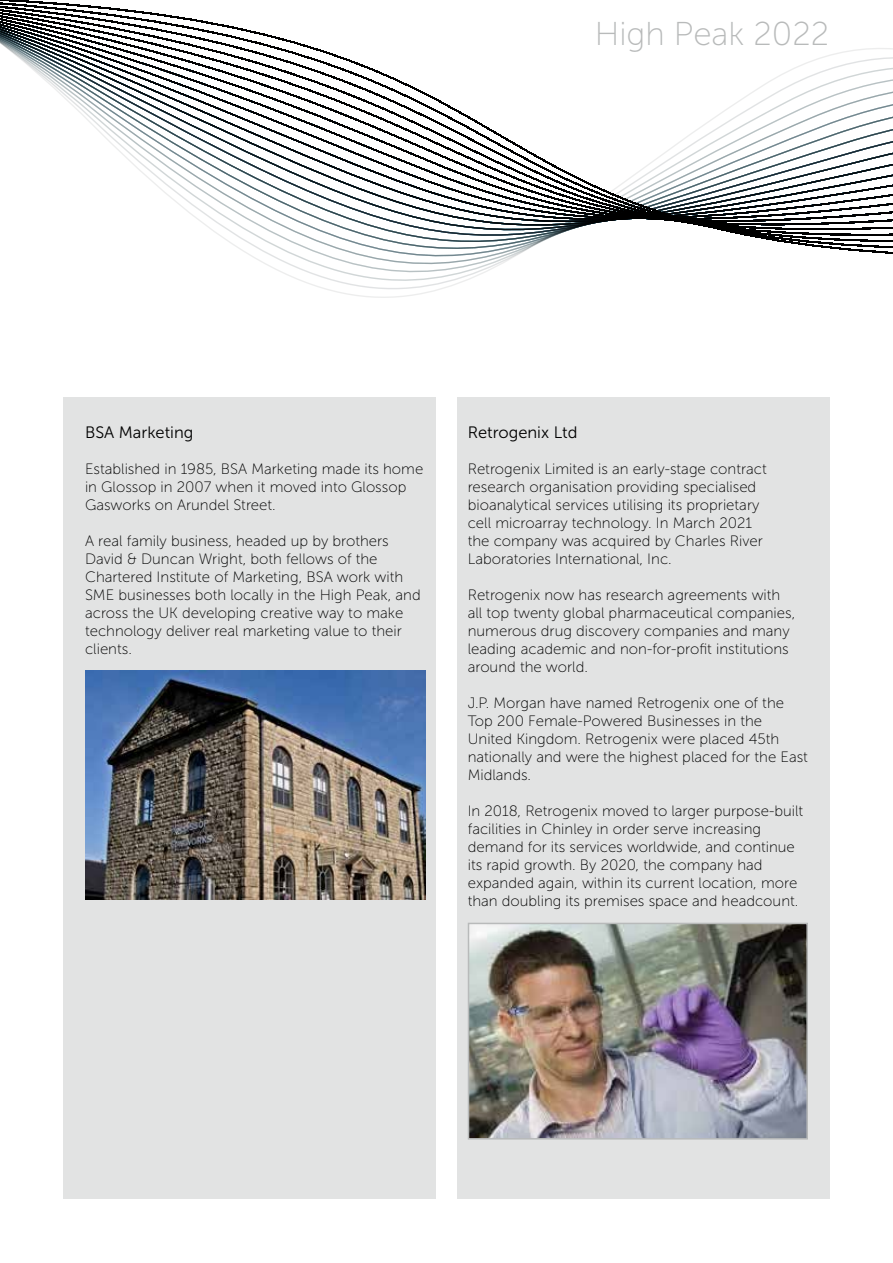
<style>
.page{position:relative;width:893px;height:1263px;background:#fff}
.page>*{position:absolute;margin:0;border:0;box-sizing:border-box;transform-origin:0 0}
.t1{font:33px "Museo Sans 100";color:#b8baba}
.t2{font:16.5px "Museo Sans 300";color:#000}
.t3{font:15px/18px "Museo Sans 100";color:#000}
</style>
<div class="page">
<svg style="left:0;top:0;width:893px;height:298px"></svg>
<div style="left:64px;top:398px;width:372px;height:801px;background:#e2e3e3"></div>
<div style="left:457px;top:398px;width:372px;height:801px;background:#e2e3e3"></div>
<img style="left:85px;top:671px;width:340px;height:229px">
<img style="left:471px;top:926px;width:334px;height:210px">
<div style="left:468px;top:923px;width:340px;height:216px;border:2px solid #b8baba"></div>
<h1 class="t1" style="left:595px;top:17px;width:236px">High Peak 2022</h1>
<p class="t2" style="left:85px;top:423px;width:110px">BSA Marketing</p>
<p class="t3" style="left:85px;top:460px;width:340px">Established in 1985, BSA Marketing made its home in Glossop in 2007 when it moved into Glossop<br>Gasworks on Arundel Street.</p>
<p class="t3" style="left:85px;top:532px;width:337px">A real family business, headed up by brothers David &amp; Duncan Wright, both fellows of the Chartered Institute of Marketing, BSA work with SME businesses both locally in the High Peak, and across the UK developing creative way to make technology deliver real marketing value to their clients.</p>
<p class="t2" style="left:468px;top:423px;width:111px">Retrogenix Ltd</p>
<p class="t3" style="left:468px;top:460px;width:301px">Retrogenix Limited is an early-stage contract research organisation providing specialised bioanalytical services utilising its proprietary cell microarray technology. In March 2021 the company was acquired by Charles River Laboratories International, Inc.</p>
<p class="t3" style="left:468px;top:586px;width:329px">Retrogenix now has research agreements with all top twenty global pharmaceutical companies, numerous drug discovery companies and many leading academic and non-for-profit institutions around the world.</p>
<p class="t3" style="left:468px;top:694px;width:342px">J.P. Morgan have named Retrogenix one of the Top 200 Female-Powered Businesses in the United Kingdom. Retrogenix were placed 45th nationally and were the highest placed for the East Midlands.</p>
<p class="t3" style="left:468px;top:802px;width:337px">In 2018, Retrogenix moved to larger purpose-built facilities in Chinley in order serve increasing demand for its services worldwide, and continue its rapid growth. By 2020, the company had expanded again, within its current location, more than doubling its premises space and headcount.</p>
</div>
